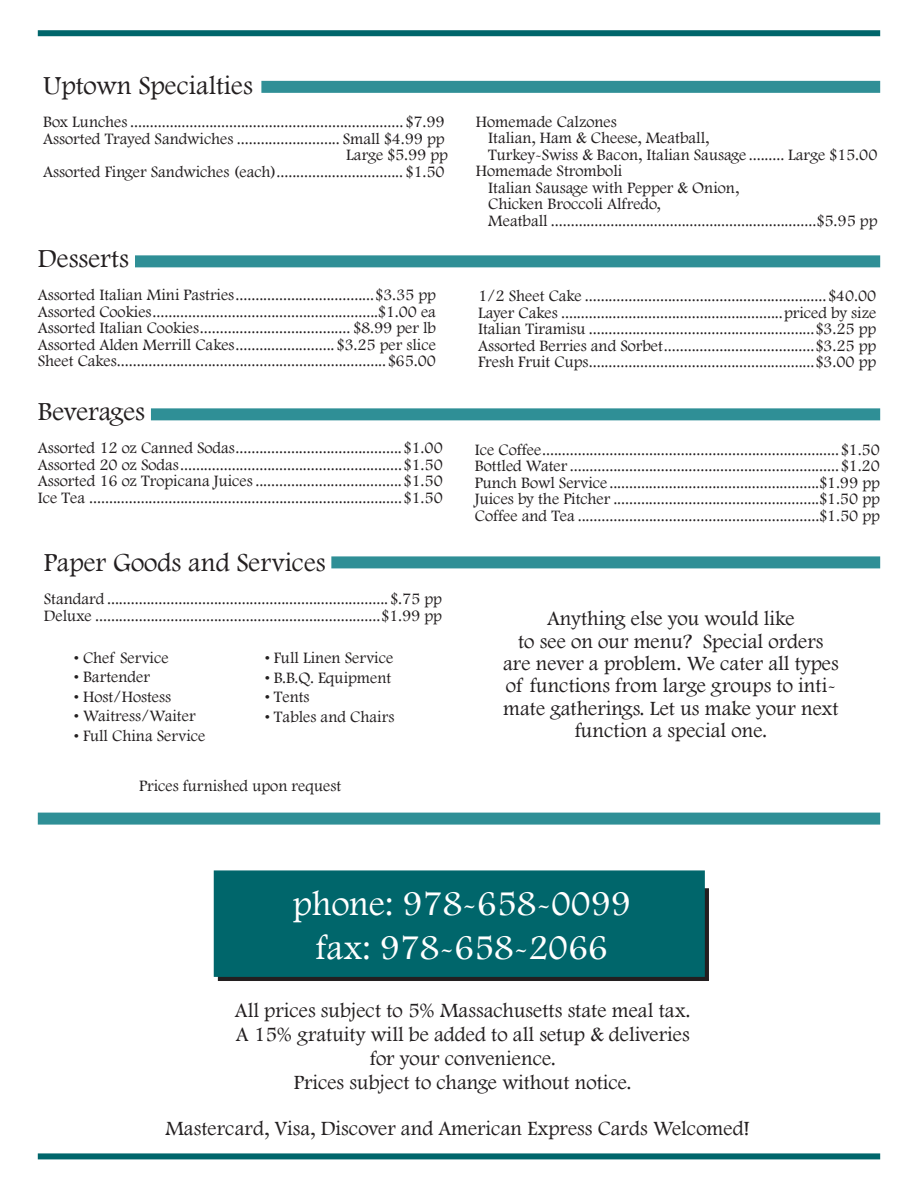
<style>
.page{position:relative;width:918px;height:1188px;background:#fff}
.page>*{position:absolute;margin:0;border:0;box-sizing:border-box;transform-origin:0 0}
.t1{font:36px/43.2px "Footlight MT Light";color:#fff;text-align:center}
.t2{font:27px "Footlight MT Light";color:#231f20}
.t3{font:21px/22.5px "Footlight MT Light";color:#231f20;text-align:center}
.t4{font:16.5px/16.5px "Footlight MT Light";color:#231f20;text-align:justify}
</style>
<div class="page">
<div style="left:38px;top:30px;width:842px;height:6px;background:#00666b"></div>
<div style="left:38px;top:1153px;width:842px;height:6px;background:#00666b"></div>
<div style="left:218px;top:888px;width:491px;height:93px;border:2px solid #231f20"></div>
<div style="left:214px;top:870px;width:491px;height:107px;background:#00666b;border:2px solid #00666b"></div>
<div style="left:261px;top:81px;width:619px;height:12px;background:#2f8f96"></div>
<div style="left:135px;top:255px;width:745px;height:12px;background:#2f8f96"></div>
<div style="left:151px;top:408px;width:729px;height:12px;background:#2f8f96"></div>
<div style="left:331px;top:556px;width:549px;height:12px;background:#2f8f96"></div>
<div style="left:38px;top:813px;width:842px;height:12px;background:#2f8f96"></div>
<h2 class="t2" style="left:43px;top:70px;width:211px">Uptown Specialties</h2>
<p class="t4" style="left:43px;top:113px;width:406px;text-align:right">Box Lunches ..................................................................... $7.99<br>Assorted Trayed Sandwiches .......................... Small $4.99 pp Large $5.99 pp<br>Assorted Finger Sandwiches (each)................................ $1.50</p>
<p class="t4" style="left:476px;top:113px;width:143px">Homemade Calzones</p>
<p class="t4" style="left:488px;top:129px;width:222px">Italian, Ham &amp; Cheese, Meatball,</p>
<p class="t4" style="left:488px;top:146px;width:391px">Turkey-Swiss &amp; Bacon, Italian Sausage ......... Large $15.00</p>
<p class="t4" style="left:476px;top:162px;width:148px">Homemade Stromboli</p>
<p class="t4" style="left:488px;top:179px;width:252px">Italian Sausage with Pepper &amp; Onion,</p>
<p class="t4" style="left:488px;top:195px;width:174px">Chicken Broccoli Alfredo,</p>
<p class="t4" style="left:488px;top:212px;width:391px">Meatball ...................................................................$5.95 pp</p>
<h2 class="t2" style="left:38px;top:243px;width:93px">Desserts</h2>
<p class="t4" style="left:38px;top:286px;width:400px">Assorted Italian Mini Pastries...................................$3.35 pp Assorted Cookies.........................................................$1.00 ea Assorted Italian Cookies...................................... $8.99 per lb Assorted Alden Merrill Cakes......................... $3.25 per slice Sheet Cakes....................................................................$65.00</p>
<p class="t4" style="left:478px;top:287px;width:400px">1/2 Sheet Cake ............................................................. $40.00<br>Layer Cakes ........................................................priced by size Italian Tiramisu .........................................................$3.25 pp Assorted Berries and Sorbet......................................$3.25 pp Fresh Fruit Cups.........................................................$3.00 pp</p>
<h2 class="t2" style="left:38px;top:395px;width:109px">Beverages</h2>
<p class="t4" style="left:38px;top:439px;width:407px">Assorted 12 oz Canned Sodas.......................................... $1.00<br>Assorted 20 oz Sodas........................................................ $1.50<br>Assorted 16 oz Tropicana Juices..................................... $1.50<br>Ice Tea ...............................................................................$1.50</p>
<p class="t4" style="left:475px;top:441px;width:407px">Ice Coffee........................................................................... $1.50<br>Bottled Water.................................................................... $1.20<br>Punch Bowl Service .....................................................$1.99 pp Juices by the Pitcher ....................................................$1.50 pp Coffee and Tea .............................................................$1.50 pp</p>
<h2 class="t2" style="left:44px;top:546px;width:283px">Paper Goods and Services</h2>
<p class="t4" style="left:44px;top:590px;width:400px">Standard ....................................................................... $.75 pp<br>Deluxe ........................................................................$1.99 pp</p>
<p class="t3" style="left:503px;top:607px;width:337px">Anything else you would like<br>to see on our menu? Special orders are never a problem. We cater all types of functions from large groups to inti&shy;mate gatherings. Let us make your next function a special one.</p>
<p class="t4" style="left:74px;top:649px;width:96px">• Chef Service</p>
<p class="t4" style="left:74px;top:669px;width:77px">• Bartender</p>
<p class="t4" style="left:74px;top:688px;width:99px">• Host/Hostess</p>
<p class="t4" style="left:74px;top:708px;width:123px">• Waitress/Waiter</p>
<p class="t4" style="left:74px;top:727px;width:133px">• Full China Service</p>
<p class="t4" style="left:265px;top:649px;width:130px">• Full Linen Service</p>
<p class="t4" style="left:265px;top:669px;width:128px">• B.B.Q. Equipment</p>
<p class="t4" style="left:265px;top:688px;width:46px">• Tents</p>
<p class="t4" style="left:265px;top:708px;width:131px">• Tables and Chairs</p>
<p class="t4" style="left:139px;top:777px;width:204px">Prices furnished upon request</p>
<h1 class="t1" style="left:293px;top:881px;width:339px">phone: 978-658-0099 fax: 978-658-2066</h1>
<p class="t3" style="left:235px;top:998px;width:457px;line-height:24px">All prices subject to 5% Massachusetts state meal tax.<br>A 15% gratuity will be added to all setup &amp; deliveries for your convenience.<br>Prices subject to change without notice.</p>
<p class="t3" style="left:165px;top:1117px;width:586px">Mastercard, Visa, Discover and American Express Cards Welcomed!</p>
</div>
